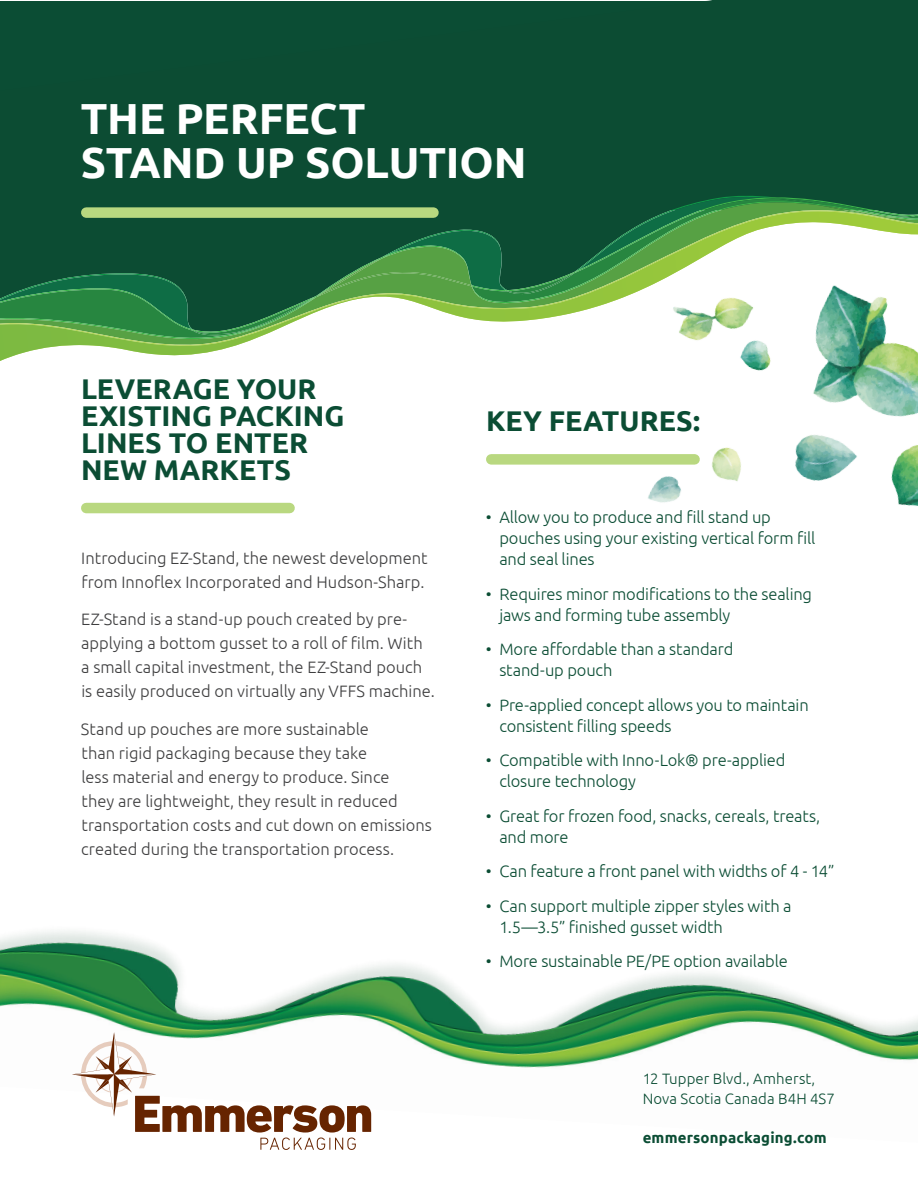
<style>
.page{position:relative;width:918px;height:1188px;background:#fff}
.page>*{position:absolute;margin:0;border:0;box-sizing:border-box;transform-origin:0 0}
.t1{font:700 43.5px/43.5px "Ubuntu";letter-spacing:-.005em;color:#fff}
.t2{font:700 28.5px/27px "Ubuntu";letter-spacing:.005em;color:#0b4d34}
.t3{font:300 16.5px/21px "Ubuntu";letter-spacing:-.01em;color:#0b4d34}
.t4{font:300 16.5px/24px "Ubuntu";color:#3e3e3f}
.t5{font:300 15px/19.5px "Ubuntu";letter-spacing:.005em;color:#0b4d34}
.t6{font:700 15px "Ubuntu";letter-spacing:.01em;color:#0b4d34}
</style>
<div class="page">
<div style="left:0;top:0;width:918px;height:176px;background:#0c4c33"></div>
<div style="left:0;top:176px;width:918px;height:5px;background:#0c4c33"></div>
<div style="left:0;top:182px;width:918px;height:29px;background:#0c4c33"></div>
<svg style="left:0;top:211px;width:598px;height:150px"></svg>
<div style="left:86px;top:207px;width:348px;height:11px;background:#b9d880"></div>
<div style="left:86px;top:503px;width:204px;height:10px;background:#b9d880"></div>
<div style="left:491px;top:454px;width:204px;height:11px;background:#b9d880"></div>
<img style="left:598px;top:206px;width:320px;height:300px">
<img style="left:0;top:931px;width:918px;height:201px">
<svg style="left:72px;top:1032px;width:299px;height:118px"></svg>
<p class="t1" style="left:81px;top:96px;width:447px">THE PERFECT<br>STAND UP SOLUTION</p>
<p class="t2" style="left:81px;top:375px;width:265px">LEVERAGE YOUR<br>EXISTING PACKING<br>LINES TO ENTER<br>NEW MARKETS</p>
<p class="t4" style="left:81px;top:546px;width:348px">Introducing EZ-Stand, the newest development from Innoflex Incorporated and Hudson-Sharp.</p>
<p class="t4" style="left:81px;top:607px;width:355px">EZ-Stand is a stand-up pouch created by pre&shy;applying a bottom gusset to a roll of film. With a small capital investment, the EZ-Stand pouch is easily produced on virtually any VFFS machine.</p>
<p class="t4" style="left:81px;top:717px;width:352px">Stand up pouches are more sustainable<br>than rigid packaging because they take<br>less material and energy to produce. Since<br>they are lightweight, they result in reduced transportation costs and cut down on emissions created during the transportation process.</p>
<p class="t2" style="left:486px;top:406px;width:216px">KEY FEATURES:</p>
<p class="t3" style="left:499px;top:506px;width:317px;text-indent:-14px">• Allow you to produce and fill stand up pouches using your existing vertical form fill and seal lines</p>
<p class="t3" style="left:499px;top:583px;width:314px;text-indent:-14px">• Requires minor modifications to the sealing jaws and forming tube assembly</p>
<p class="t3" style="left:499px;top:638px;width:235px;text-indent:-14px">• More affordable than a standard stand-up pouch</p>
<p class="t3" style="left:499px;top:694px;width:311px;text-indent:-14px">• Pre-applied concept allows you to maintain consistent filling speeds</p>
<p class="t3" style="left:499px;top:749px;width:288px;text-indent:-14px">• Compatible with Inno-Lok® pre-applied closure technology</p>
<p class="t3" style="left:499px;top:805px;width:322px;text-indent:-14px">• Great for frozen food, snacks, cereals, treats, and more</p>
<p class="t3" style="left:486px;top:860px;width:350px">• Can feature a front panel with widths of 4 - 14”</p>
<p class="t3" style="left:499px;top:895px;width:294px;text-indent:-14px">• Can support multiple zipper styles with a<br>1.5—3.5” finished gusset width</p>
<p class="t3" style="left:486px;top:950px;width:303px">• More sustainable PE/PE option available</p>
<p class="t5" style="left:643px;top:1069px;width:194px">12 Tupper Blvd., Amherst,<br>Nova Scotia Canada B4H 4S7</p>
<p class="t6" style="left:643px;top:1129px;width:185px">emmersonpackaging.com</p>
</div>
